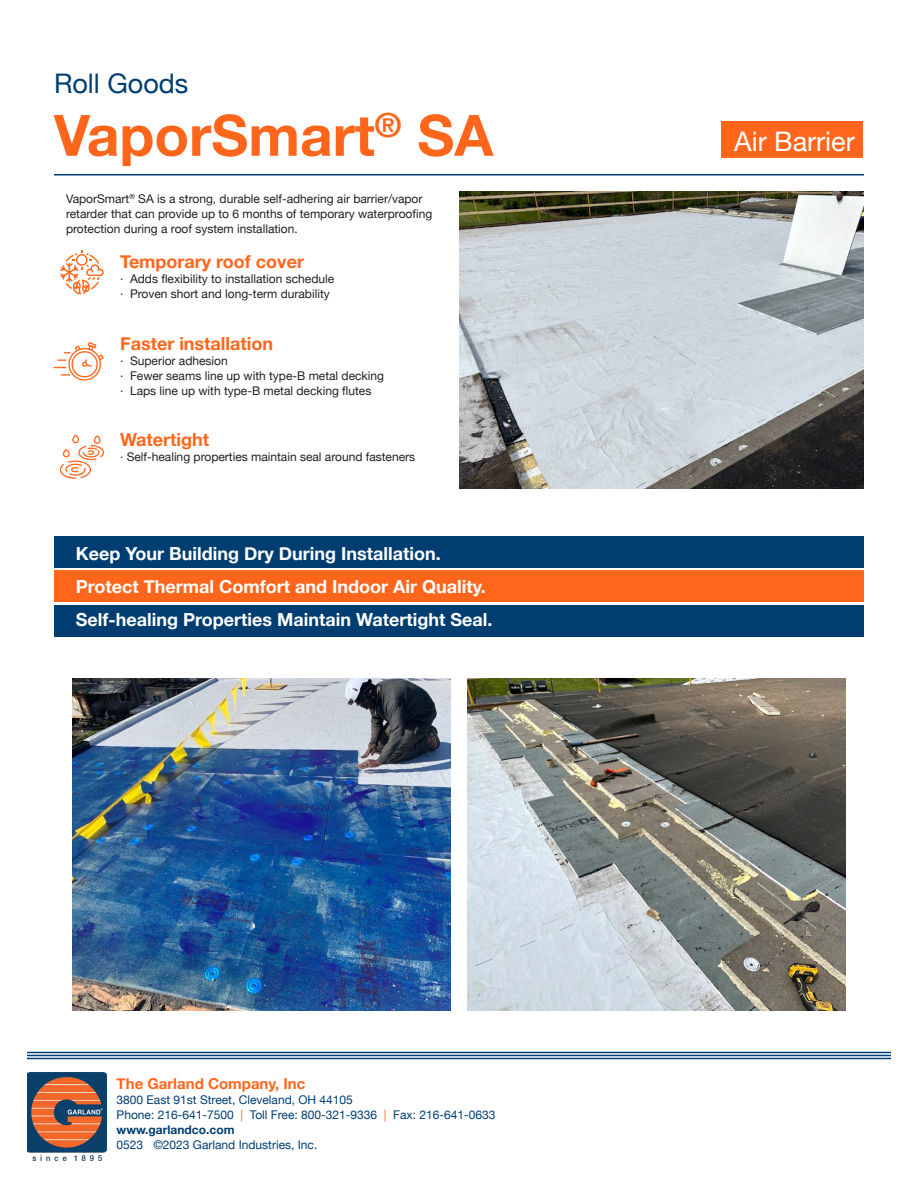
<style>
.page{position:relative;width:918px;height:1188px;background:#fff}
.page>*{position:absolute;margin:0;border:0;box-sizing:border-box;transform-origin:0 0}
.t1{font:700 57px "Helvetica Neue";color:#ff661c}
.t2{font:27px "Helvetica Neue";color:#fff}
.t3{font:27px "Helvetica Neue";color:#003d71}
.t4{font:700 18px "Helvetica Neue";color:#fff}
.t5{font:700 18px "Helvetica Neue";color:#ff661c}
.t6{font:700 15px "Helvetica Neue";color:#ff661c}
.t7{font:12px/15px "Helvetica Neue";color:#231f20}
.t8{font:12px/15px "Helvetica Neue";color:#003d71}
.s1{color:#ff661c}
.s2{font-weight:700}
</style>
<div class="page">
<img style="left:27px;top:1073px;width:80px;height:88px">
<hr style="left:27px;top:1058px;width:864px;height:1px;background:#003d71">
<hr style="left:27px;top:1055px;width:864px;height:1px;background:#003d71">
<hr style="left:27px;top:1052px;width:864px;height:1px;background:#003d71">
<img style="left:459px;top:192px;width:405px;height:296px">
<div style="left:54px;top:605px;width:810px;height:31px;background:#003d71"></div>
<div style="left:54px;top:571px;width:810px;height:31px;background:#ff661c"></div>
<hr style="left:54px;top:174px;width:810px;height:2px;background:#003d71">
<div style="left:54px;top:537px;width:810px;height:31px;background:#003d71"></div>
<img style="left:72px;top:678px;width:378px;height:333px">
<img style="left:468px;top:678px;width:378px;height:333px">
<svg style="left:60px;top:250px;width:44px;height:44px"></svg>
<svg style="left:53px;top:342px;width:51px;height:39px"></svg>
<svg style="left:60px;top:435px;width:44px;height:44px"></svg>
<div style="left:721px;top:122px;width:142px;height:36px;background:#ff661c"></div>
<p class="t3" style="left:54px;top:64px;width:136px">Roll Goods</p>
<p class="t1" style="left:54px;top:91px;width:441px">VaporSmart<sup>®</sup> SA</p>
<p class="t7" style="left:66px;top:192px;width:368px">VaporSmart<sup>®</sup> SA is a strong, durable self-adhering air barrier/vapor retarder that can provide up to 6 months of temporary waterproofing protection during a roof system installation.</p>
<p class="t5" style="left:120px;top:247px;width:186px">Temporary roof cover</p>
<p class="t7" style="left:120px;top:272px;width:216px">· Adds flexibility to installation schedule · Proven short and long-term durability</p>
<p class="t5" style="left:120px;top:329px;width:155px">Faster installation</p>
<p class="t7" style="left:120px;top:353px;width:266px">· Superior adhesion<br>· Fewer seams line up with type-B metal decking · Laps line up with type-B metal decking flutes</p>
<p class="t5" style="left:120px;top:426px;width:91px">Watertight</p>
<p class="t7" style="left:120px;top:450px;width:297px">· Self-healing properties maintain seal around fasteners</p>
<p class="t4" style="left:76px;top:540px;width:366px">Keep Your Building Dry During Installation.</p>
<p class="t4" style="left:76px;top:573px;width:411px">Protect Thermal Comfort and Indoor Air Quality.</p>
<p class="t4" style="left:76px;top:606px;width:418px">Self-healing Properties Maintain Watertight Seal.</p>
<p class="t6" style="left:117px;top:1072px;width:190px">The Garland Company, Inc</p>
<p class="t8" style="left:117px;top:1093px;width:380px">3800 East 91st Street, Cleveland, OH 44105<br>Phone: 216-641-7500 <span class="s1">|</span> Toll Free: 800-321-9336 <span class="s1">|</span> Fax: 216-641-0633 <span class="s2">www.garlandco.com</span></p>
<p class="t8" style="left:117px;top:1138px;width:202px">0523 ©2023 Garland Industries, Inc.</p>
<p class="t2" style="left:734px;top:122px;width:122px">Air Barrier</p>
</div>
